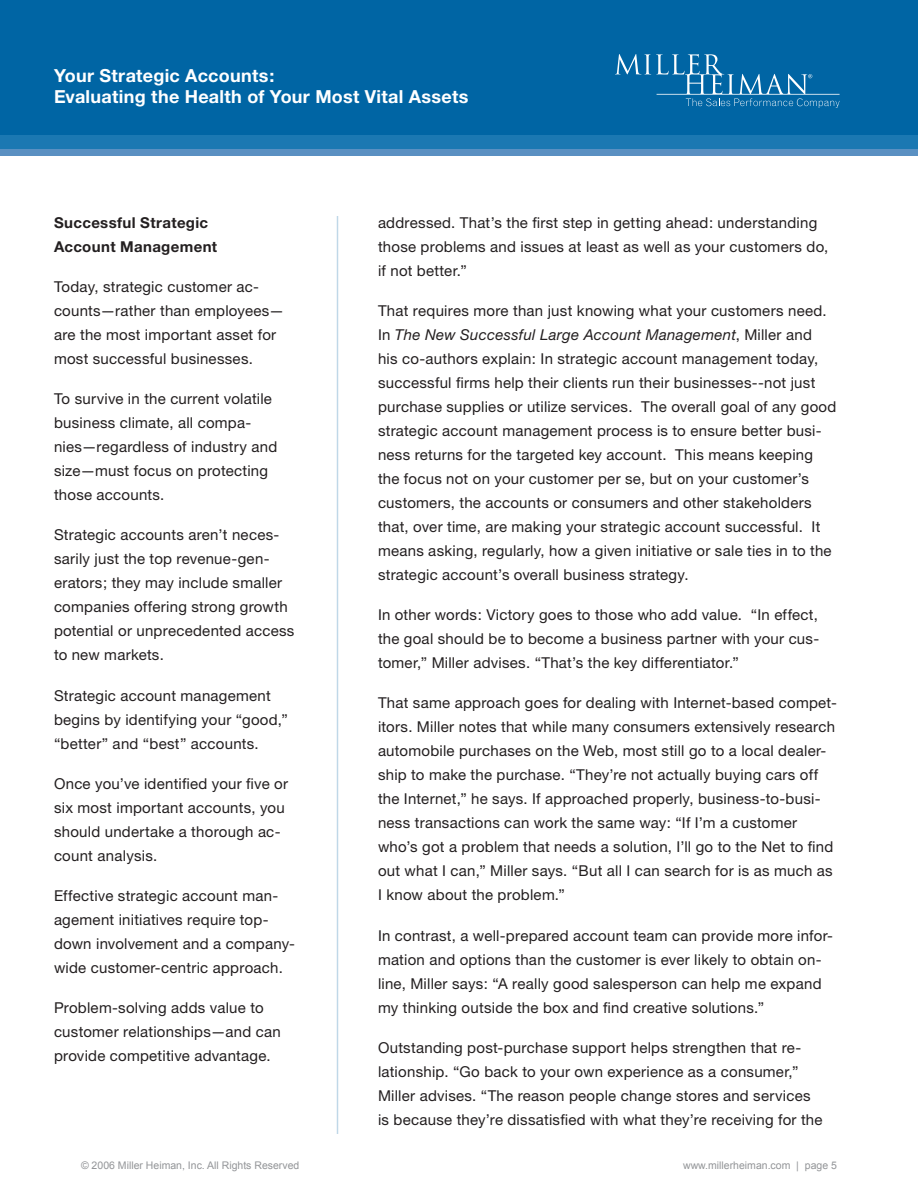
<style>
.page{position:relative;width:918px;height:1188px;background:#fff}
.page>*{position:absolute;margin:0;border:0;box-sizing:border-box;transform-origin:0 0}
.t1{font:700 18px/21.6px "Helvetica Neue";letter-spacing:.015em;color:#fff}
.body{font:15px/24px "Helvetica Neue";letter-spacing:.015em;color:#231f20}
.body-2{font:700 15px/24px "Helvetica Neue";letter-spacing:.025em;color:#231f20}
.t2{font:10.5px "Arial";color:#939598}
.s1{font-style:italic}
</style>
<div class="page">
<div style="left:0;top:121px;width:918px;height:35px;background:#5a90c2"></div>
<div style="left:0;top:125px;width:918px;height:23px;background:#1b78b2"></div>
<div style="left:0;top:0;width:918px;height:135px;background:#0065a4"></div>
<svg style="left:615px;top:54px;width:225px;height:54px"></svg>
<hr style="left:337px;top:216px;width:1px;height:918px;background:#0065a4">
<p class="t1" style="left:54px;top:64px;width:416px">Your Strategic Accounts:<br>Evaluating the Health of Your Most Vital Assets</p>
<p class="body-2" style="left:54px;top:210px;width:165px">Successful Strategic<br>Account Management</p>
<p class="body" style="left:54px;top:274px;width:232px">Today, strategic customer ac&shy;counts—rather than employees— are the most important asset for most successful businesses.</p>
<p class="body" style="left:54px;top:387px;width:225px">To survive in the current volatile business climate, all compa&shy;nies—regardless of industry and size—must focus on protecting those accounts.</p>
<p class="body" style="left:54px;top:523px;width:242px">Strategic accounts aren’t neces&shy;sarily just the top revenue-gen&shy;erators; they may include smaller companies offering strong growth potential or unprecedented access to new markets.</p>
<p class="body" style="left:54px;top:683px;width:235px">Strategic account management begins by identifying your “good,” “better” and “best” accounts.</p>
<p class="body" style="left:54px;top:771px;width:236px">Once you’ve identified your five or six most important accounts, you should undertake a thorough ac&shy;count analysis.</p>
<p class="body" style="left:54px;top:883px;width:243px">Effective strategic account man&shy;agement initiatives require top&shy;down involvement and a company&shy;wide customer-centric approach.</p>
<p class="body" style="left:54px;top:996px;width:228px">Problem-solving adds value to customer relationships—and can provide competitive advantage.</p>
<p class="body" style="left:378px;top:210px;width:452px">addressed. That’s the first step in getting ahead: understanding those problems and issues at least as well as your customers do, if not better.”</p>
<p class="body" style="left:378px;top:298px;width:460px">That requires more than just knowing what your customers need.<br>In <span class="s1">The New Successful Large Account Management</span>, Miller and<br>his co-authors explain: In strategic account management today, successful firms help their clients run their businesses--not just purchase supplies or utilize services. The overall goal of any good strategic account management process is to ensure better busi&shy;ness returns for the targeted key account. This means keeping the focus not on your customer per se, but on your customer’s customers, the accounts or consumers and other stakeholders that, over time, are making your strategic account successful. It means asking, regularly, how a given initiative or sale ties in to the strategic account’s overall business strategy.</p>
<p class="body" style="left:378px;top:603px;width:443px;text-align:justify">In other words: Victory goes to those who add value. “In effect, the goal should be to become a business partner with your cus&shy;tomer,” Miller advises. “That’s the key differentiator.”</p>
<p class="body" style="left:378px;top:691px;width:460px">That same approach goes for dealing with Internet-based compet&shy;itors. Miller notes that while many consumers extensively research automobile purchases on the Web, most still go to a local dealer&shy;ship to make the purchase. “They’re not actually buying cars off the Internet,” he says. If approached properly, business-to-busi&shy;ness transactions can work the same way: “If I’m a customer who’s got a problem that needs a solution, I’ll go to the Net to find out what I can,” Miller says. “But all I can search for is as much as I know about the problem.”</p>
<p class="body" style="left:378px;top:923px;width:457px">In contrast, a well-prepared account team can provide more infor&shy;mation and options than the customer is ever likely to obtain on&shy;line, Miller says: “A really good salesperson can help me expand my thinking outside the box and find creative solutions.”</p>
<p class="body" style="left:378px;top:1035px;width:446px">Outstanding post-purchase support helps strengthen that re&shy;lationship. “Go back to your own experience as a consumer,” Miller advises. “The reason people change stores and services is because they’re dissatisfied with what they’re receiving for the</p>
<p class="t2" style="left:81px;top:1158px;width:220px">© 2006 Miller Heiman, Inc. All Rights Reserved</p>
<p class="t2" style="left:683px;top:1158px;width:147px">www.millerheiman.com | page</p>
</div>
